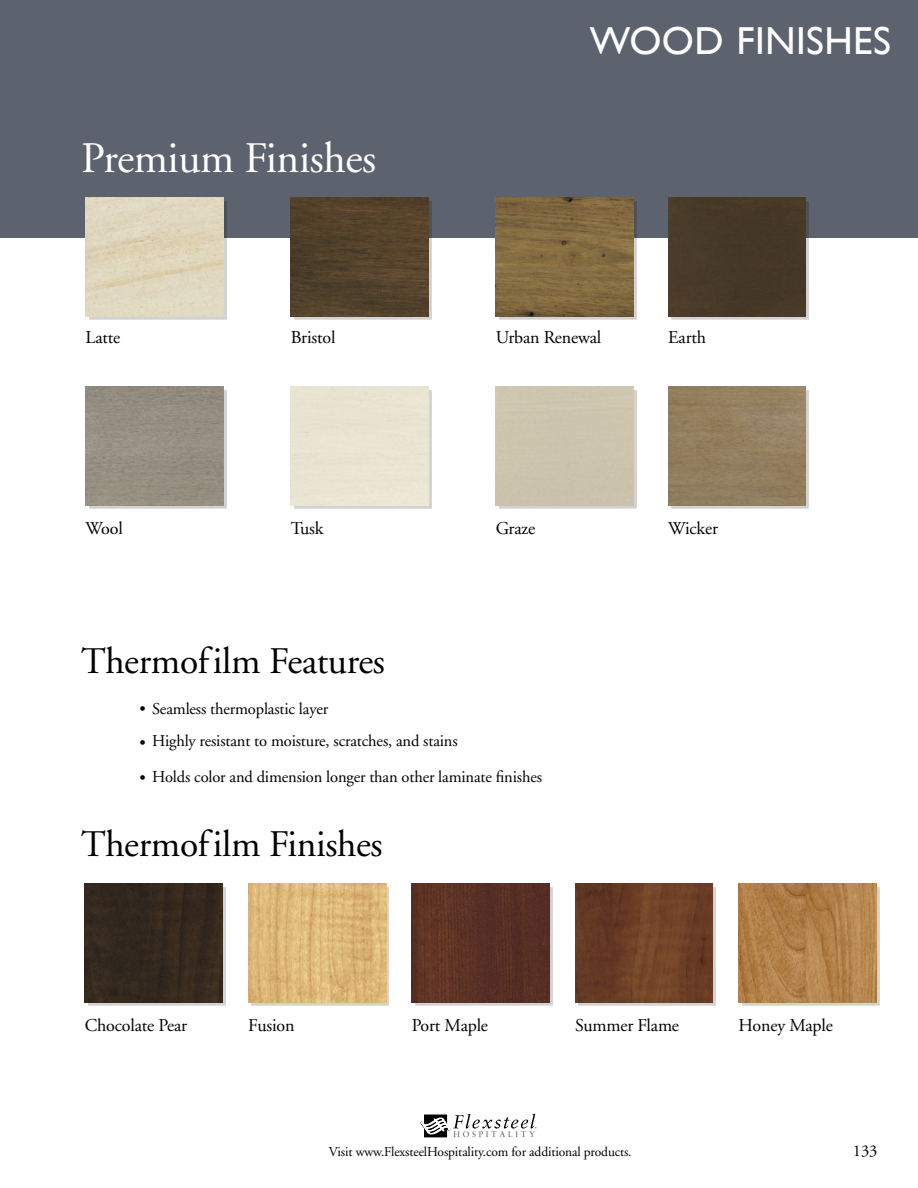
<style>
.page{position:relative;width:918px;height:1188px;background:#fff}
.page>*{position:absolute;margin:0;border:0;box-sizing:border-box;transform-origin:0 0}
.t1{font:43.5px "Adobe Garamond";letter-spacing:-.01em;color:#fff}
.t2{font:39px "Gill Sans";letter-spacing:.01em;color:#fff}
.t3{font:37.5px "Adobe Garamond";letter-spacing:-.01em;color:#000}
.t4{font:18px "Adobe Garamond";letter-spacing:-.01em;color:#000}
.t5{font:16.5px/32.4px "Adobe Garamond";letter-spacing:-.01em;color:#000}
.t6{font:13.5px "Adobe Garamond";letter-spacing:-.01em;color:#000}
</style>
<div class="page">
<div style="left:0;top:0;width:918px;height:238px;background:#5c636f"></div>
<div style="left:294px;top:201px;width:138px;height:119px;background:#000;opacity:.18"></div>
<img style="left:291px;top:198px;width:137px;height:118px">
<div style="left:671px;top:201px;width:138px;height:119px;background:#000;opacity:.18"></div>
<div style="left:668px;top:198px;width:138px;height:118px;background:#463928"></div>
<div style="left:499px;top:201px;width:138px;height:119px;background:#000;opacity:.18"></div>
<img style="left:496px;top:198px;width:138px;height:118px">
<div style="left:89px;top:390px;width:137px;height:119px;background:#000;opacity:.18"></div>
<img style="left:86px;top:387px;width:137px;height:118px">
<div style="left:89px;top:201px;width:137px;height:119px;background:#000;opacity:.18"></div>
<img style="left:86px;top:198px;width:137px;height:118px">
<div style="left:499px;top:390px;width:138px;height:119px;background:#000;opacity:.18"></div>
<div style="left:496px;top:387px;width:138px;height:118px;background:#ccc4ae"></div>
<div style="left:671px;top:390px;width:138px;height:119px;background:#000;opacity:.18"></div>
<img style="left:668px;top:387px;width:138px;height:118px">
<div style="left:294px;top:390px;width:138px;height:119px;background:#000;opacity:.18"></div>
<div style="left:291px;top:387px;width:137px;height:118px;background:#e9e4d2"></div>
<svg style="left:421px;top:1114px;width:116px;height:23px"></svg>
<div style="left:88px;top:887px;width:138px;height:119px;background:#d2d2d2"></div>
<img style="left:85px;top:884px;width:138px;height:119px">
<div style="left:251px;top:887px;width:138px;height:119px;background:#000;opacity:.18"></div>
<img style="left:248px;top:884px;width:138px;height:119px">
<div style="left:415px;top:887px;width:138px;height:119px;background:#000;opacity:.18"></div>
<img style="left:412px;top:884px;width:137px;height:119px">
<div style="left:578px;top:887px;width:138px;height:119px;background:#d2d2d2"></div>
<img style="left:575px;top:884px;width:138px;height:119px">
<div style="left:742px;top:887px;width:138px;height:119px;background:#000;opacity:.18"></div>
<img style="left:739px;top:884px;width:137px;height:118px">
<h1 class="t1" style="left:81px;top:135px;width:296px">Premium Finishes</h1>
<h2 class="t2" style="left:590px;top:18px;width:303px">WOOD FINISHES</h2>
<p class="t4" style="left:86px;top:328px;width:36px">Latte</p>
<p class="t4" style="left:86px;top:519px;width:39px">Wool</p>
<p class="t4" style="left:291px;top:328px;width:46px">Bristol</p>
<p class="t4" style="left:496px;top:328px;width:107px">Urban Renewal</p>
<p class="t4" style="left:668px;top:328px;width:39px">Earth</p>
<p class="t4" style="left:291px;top:519px;width:34px">Tusk</p>
<p class="t4" style="left:496px;top:519px;width:41px">Graze</p>
<p class="t4" style="left:668px;top:519px;width:51px">Wicker</p>
<h3 class="t3" style="left:81px;top:641px;width:306px">Thermofilm Features</h3>
<p class="t5" style="left:152px;top:693px;width:307px;text-indent:-13px">• Seamless thermoplastic layer<br>Highly resistant to moisture, scratches, and stains</p>
<p class="t5" style="left:139px;top:761px;width:404px">• Holds color and dimension longer than other laminate finishes</p>
<p class="t5" style="left:139px;top:727px;width:8px">•</p>
<h3 class="t3" style="left:81px;top:824px;width:303px">Thermofilm Finishes</h3>
<p class="t4" style="left:85px;top:1016px;width:104px">Chocolate Pear</p>
<p class="t4" style="left:248px;top:1016px;width:48px">Fusion</p>
<p class="t4" style="left:412px;top:1016px;width:78px">Port Maple</p>
<p class="t4" style="left:575px;top:1016px;width:105px">Summer Flame</p>
<p class="t4" style="left:739px;top:1016px;width:96px">Honey Maple</p>
<p class="t6" style="left:329px;top:1145px;width:304px">Visit www.FlexsteelHospitality.com for additional products.</p>
<p class="t5" style="left:853px;top:1135px;width:26px">133</p>
</div>
